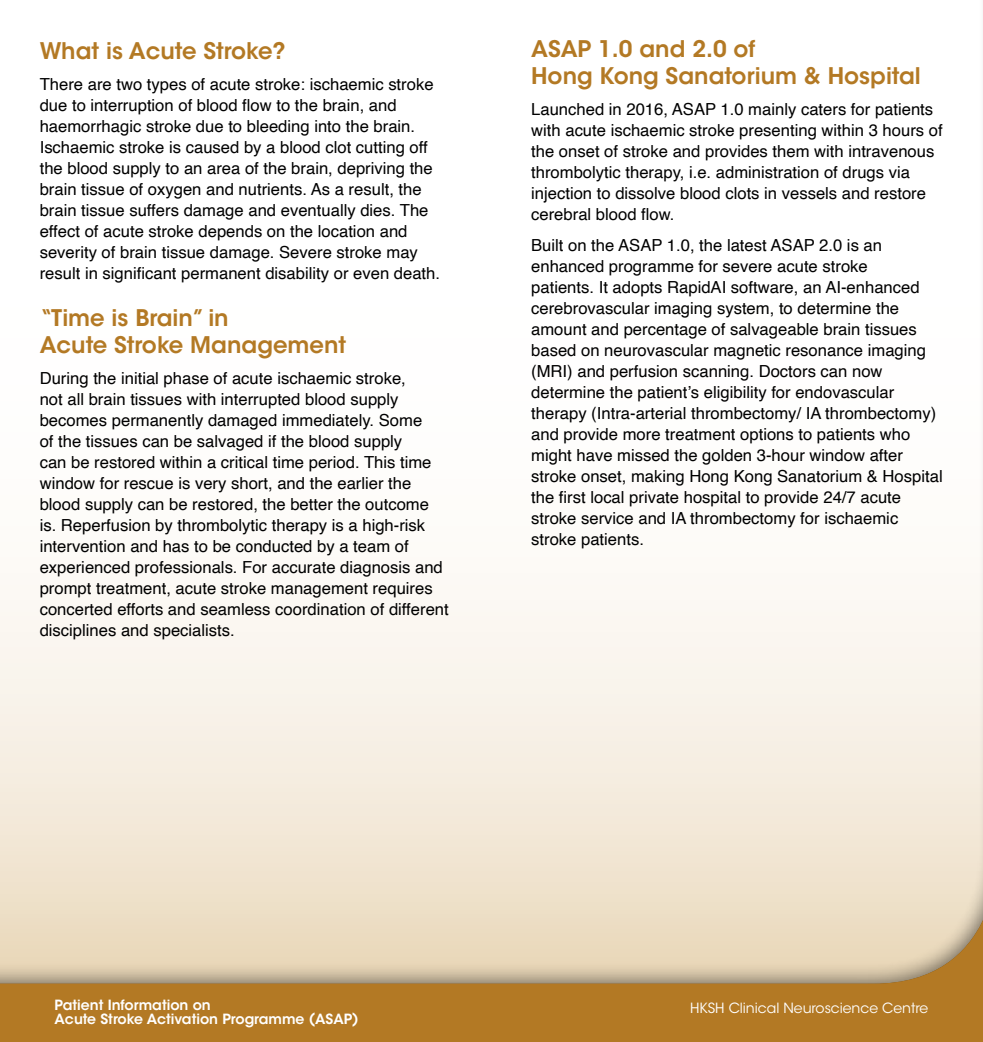
<style>
.page{position:relative;width:983px;height:1042px;background:#fff}
.page>*{position:absolute;margin:0;border:0;box-sizing:border-box;transform-origin:0 0}
.t1{font:600 22.75px/27.3px "ITC Avant Garde Std";color:#b37924}
.t2{font:16.62px/21px "Helvetica";color:#000}
.t3{font:600 14px "ITC Avant Garde Std";color:#fff}
.t4{font:14px "ITC Avant Garde Std";color:#fff}
</style>
<div class="page">
<div style="left:0;top:0;width:982px;height:1042px;background:#b37924"></div>
<div style="left:0;top:0;width:982px;height:986px;background:#000;opacity:.5"></div>
<h1 class="t1" style="left:40px;top:37px;width:247px">What is Acute Stroke?</h1>
<p class="t2" style="left:40px;top:74px;width:402px">There are two types of acute stroke: ischaemic stroke due to interruption of blood flow to the brain, and haemorrhagic stroke due to bleeding into the brain.<br>Ischaemic stroke is caused by a blood clot cutting off the blood supply to an area of the brain, depriving the brain tissue of oxygen and nutrients. As a result, the brain tissue suffers damage and eventually dies. The effect of acute stroke depends on the location and severity of brain tissue damage. Severe stroke may result in significant permanent disability or even death.</p>
<h1 class="t1" style="left:40px;top:304px;width:308px">“Time is Brain” in<br>Acute Stroke Management</h1>
<p class="t2" style="left:40px;top:368px;width:410px">During the initial phase of acute ischaemic stroke,<br>not all brain tissues with interrupted blood supply becomes permanently damaged immediately. Some<br>of the tissues can be salvaged if the blood supply<br>can be restored within a critical time period. This time window for rescue is very short, and the earlier the blood supply can be restored, the better the outcome is. Reperfusion by thrombolytic therapy is a high-risk intervention and has to be conducted by a team of experienced professionals. For accurate diagnosis and prompt treatment, acute stroke management requires concerted efforts and seamless coordination of different disciplines and specialists.</p>
<h1 class="t1" style="left:531px;top:35px;width:391px">ASAP 1.0 and 2.0 of<br>Hong Kong Sanatorium &amp; Hospital</h1>
<p class="t2" style="left:531px;top:99px;width:413px">Launched in 2016, ASAP 1.0 mainly caters for patients with acute ischaemic stroke presenting within 3 hours of the onset of stroke and provides them with intravenous thrombolytic therapy, i.e. administration of drugs via injection to dissolve blood clots in vessels and restore cerebral blood flow.</p>
<p class="t2" style="left:531px;top:235px;width:413px">Built on the ASAP 1.0, the latest ASAP 2.0 is an enhanced programme for severe acute stroke<br>patients. It adopts RapidAI software, an AI-enhanced cerebrovascular imaging system, to determine the amount and percentage of salvageable brain tissues based on neurovascular magnetic resonance imaging (MRI) and perfusion scanning. Doctors can now determine the patient’s eligibility for endovascular therapy (Intra-arterial thrombectomy/ IA thrombectomy) and provide more treatment options to patients who might have missed the golden 3-hour window after stroke onset, making Hong Kong Sanatorium &amp; Hospital the first local private hospital to provide 24/7 acute stroke service and IA thrombectomy for ischaemic stroke patients.</p>
<p class="t3" style="left:55px;top:996px;width:158px">Patient Information on</p>
<p class="t4" style="left:698px;top:999px;width:181px">Comprehensive On ology</p>
<p class="t3" style="left:55px;top:1010px;width:305px">Acute Stroke Activation Programme (ASAP)</p>
<p class="t3" style="left:53px;top:999px;width:330px">Haematological Cancer Plasma Cell Myeloma</p>
<p class="t4" style="left:689px;top:999px;width:240px">HKSH Clinical Neuroscience Centre</p>
</div>
